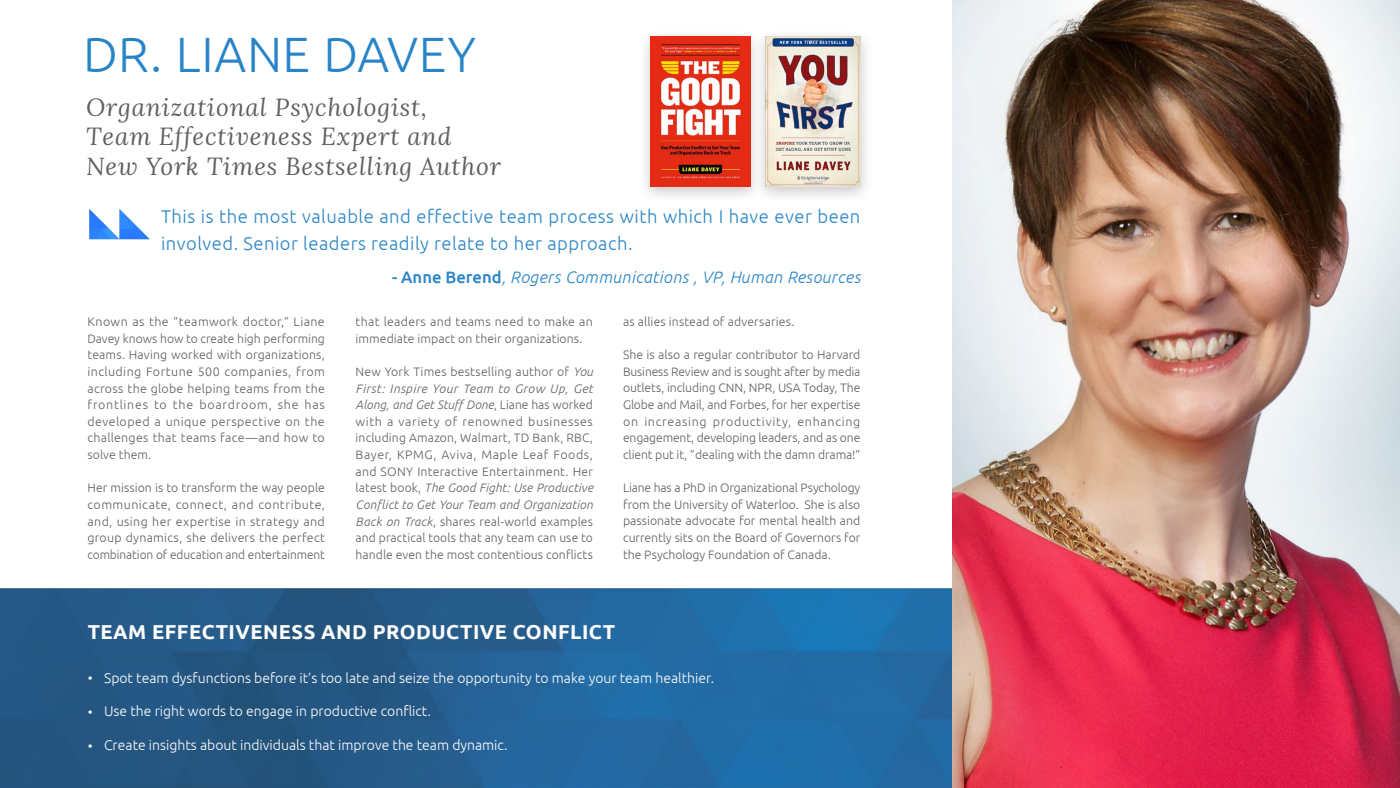
<style>
.page{position:relative;width:1400px;height:788px;background:#fff}
.page>*{position:absolute;margin:0;border:0;box-sizing:border-box;transform-origin:0 0}
.t1{font:300 49.61px "Ubuntu";letter-spacing:.01em;color:#2784c6}
.t2{font:italic 24.5px/29.4px "Lora";letter-spacing:.035em;color:#5f6062}
.t3{font:700 20.12px "Ubuntu";letter-spacing:.025em;color:#fff}
.t4{font:300 18.38px/27.1px "Ubuntu";letter-spacing:.03em;color:#2784c6}
.t5{font:italic 300 16.62px "Ubuntu";letter-spacing:.025em;color:#2784c6}
.t6{font:300 14px "Ubuntu";color:#fff}
.t7{font:300 12.25px/16.6px "Ubuntu";letter-spacing:.005em;color:#5f6062;text-align:justify}
.s1{font-weight:500;font-style:normal}
.s2{font-style:italic}
</style>
<div class="page">
<img style="left:0;top:588px;width:953px;height:199px">
<svg style="left:89px;top:209px;width:61px;height:30px"></svg>
<div style="left:638px;top:29px;width:125px;height:175px;background:#000;opacity:.22"></div>
<img style="left:651px;top:37px;width:99px;height:149px">
<img style="left:1092px;top:0;width:308px;height:788px">
<div style="left:753px;top:29px;width:120px;height:175px;background:#000;opacity:.22"></div>
<img style="left:766px;top:37px;width:94px;height:149px">
<img style="left:953px;top:0;width:139px;height:788px">
<h1 class="t1" style="left:83px;top:24px;width:395px">DR. LIANE DAVEY</h1>
<h2 class="t2" style="left:86px;top:92px;width:416px">Organizational Psychologist,<br>Team Effectiveness Expert and<br>New York Times Bestselling Author</h2>
<h3 class="t4" style="left:161px;top:203px;width:701px">This is the most valuable and effective team process with which I have ever been involved. Senior leaders readily relate to her approach.</h3>
<h3 class="t5" style="left:392px;top:267px;width:470px"><span class="s1">- Anne Berend</span>, Rogers Communications , VP, Human Resources</h3>
<p class="t7" style="left:87px;top:313px;width:239px">Known as the “teamwork doctor,” Liane Davey knows how to create high performing teams. Having worked with organizations, including Fortune 500 companies, from across the globe helping teams from the frontlines to the boardroom, she has developed a unique perspective on the challenges that teams face—and how to solve them.</p>
<p class="t7" style="left:87px;top:479px;width:239px">Her mission is to transform the way people communicate, connect, and contribute, and, using her expertise in strategy and group dynamics, she delivers the perfect combination of education and entertainment</p>
<p class="t7" style="left:356px;top:313px;width:239px">that leaders and teams need to make an immediate impact on their organizations.</p>
<p class="t7" style="left:356px;top:363px;width:239px">New York Times bestselling author of <span class="s2">You First: Inspire Your Team to Grow Up, Get Along, and Get Stuff Done</span>, Liane has worked with a variety of renowned businesses including Amazon, Walmart, TD Bank, RBC, Bayer, KPMG, Aviva, Maple Leaf Foods, and SONY Interactive Entertainment. Her latest book, <span class="s2">The Good Fight: Use Productive Conflict to Get Your Team and Organization Back on Track</span>, shares real-world examples and practical tools that any team can use to handle even the most contentious conflicts</p>
<p class="t7" style="left:623px;top:313px;width:173px">as allies instead of adversaries.</p>
<p class="t7" style="left:623px;top:346px;width:239px">She is also a regular contributor to Harvard Business Review and is sought after by media outlets, including CNN, NPR, USA Today, The Globe and Mail, and Forbes, for her expertise on increasing productivity, enhancing engagement, developing leaders, and as one client put it, “dealing with the damn drama!”</p>
<p class="t7" style="left:623px;top:479px;width:239px">Liane has a PhD in Organizational Psychology from the University of Waterloo. She is also passionate advocate for mental health and currently sits on the Board of Governors for the Psychology Foundation of Canada.</p>
<h3 class="t3" style="left:88px;top:619px;width:529px">TEAM EFFECTIVENESS AND PRODUCTIVE CONFLICT</h3>
<p class="t6" style="left:88px;top:670px;width:7px">•</p>
<p class="t6" style="left:88px;top:703px;width:7px">•</p>
<p class="t6" style="left:88px;top:737px;width:7px">•</p>
<p class="t6" style="left:104px;top:669px;width:612px">Spot team dysfunctions before it’s too late and seize the opportunity to make your team healthier.</p>
<p class="t6" style="left:104px;top:702px;width:328px">Use the right words to engage in productive conflict.</p>
<p class="t6" style="left:104px;top:736px;width:405px">Create insights about individuals that improve the team dynamic.</p>
</div>
